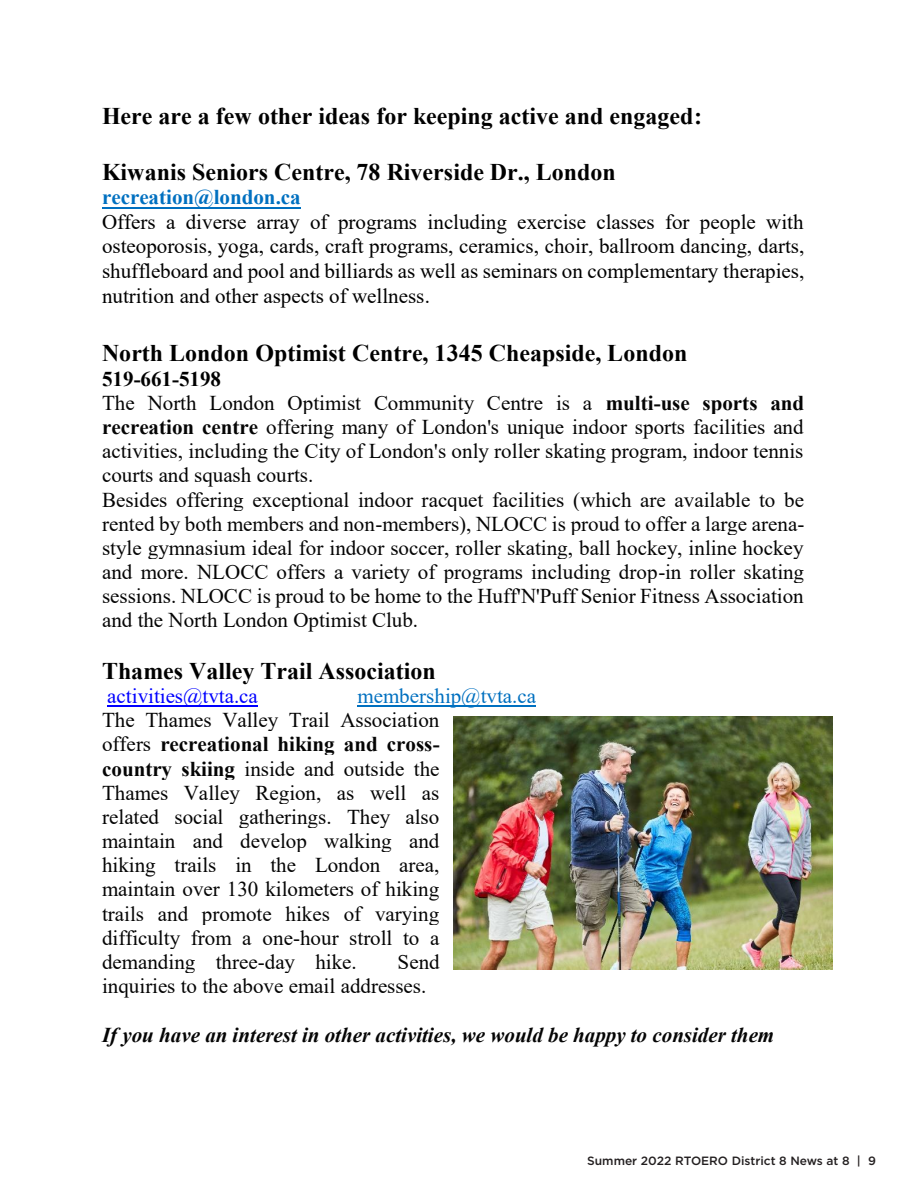
<style>
.page{position:relative;width:918px;height:1188px;background:#fff}
.page>*{position:absolute;margin:0;border:0;box-sizing:border-box;transform-origin:0 0}
.t1{font:700 24px "Times New Roman";color:#000}
.t2{font:21px/24.2px "Times New Roman";color:#050505}
.t3{font:21px/24.6px "Times New Roman";color:#000}
.t4{font:italic 700 21px "Times New Roman";color:#050505}
.t5{font:21px "Times New Roman";color:#00f}
.t6{font:500 12px "Gotham";color:#231f20}
.s1{font-weight:700;color:#0070c0}
.s2{font-weight:700;color:#000}
.s3{font-weight:700}
.s4{color:#0070c0}
</style>
<div class="page">
<hr style="left:102px;top:207px;width:199px;height:2px;background:#0070c0">
<hr style="left:107px;top:705px;width:151px;height:2px;background:#00f">
<hr style="left:357px;top:705px;width:179px;height:2px;background:#0070c0">
<img style="left:453px;top:716px;width:380px;height:253px">
<p class="t1" style="left:102px;top:99px;width:601px">Here are a few other ideas for keeping active and engaged:</p>
<p class="t1" style="left:102px;top:154px;width:515px">Kiwanis Seniors Centre, 78 Riverside Dr., London</p>
<p class="t3" style="left:102px;top:184px;width:704px"><span class="s1">recreation@london.ca<br></span>Offers a diverse array of programs including exercise classes for people with osteoporosis, yoga, cards, craft programs, ceramics, choir, ballroom dancing, darts, shuffleboard and pool and billiards as well as seminars on complementary therapies, nutrition and other aspects of wellness.</p>
<p class="t1" style="left:102px;top:336px;width:587px">North London Optimist Centre, 1345 Cheapside, London</p>
<p class="t2" style="left:102px;top:366px;width:704px"><span class="s2">519-661-5198<br></span>The North London Optimist Community Centre is a <span class="s3">multi-use sports and recreation centre</span> offering many of London's unique indoor sports facilities and activities, including the City of London's only roller skating program, indoor tennis courts and squash courts.<br>Besides offering exceptional indoor racquet facilities (which are available to be rented by both members and non-members), NLOCC is proud to offer a large arena&shy;style gymnasium ideal for indoor soccer, roller skating, ball hockey, inline hockey and more. NLOCC offers a variety of programs including drop-in roller skating sessions. NLOCC is proud to be home to the Huff'N'Puff Senior Fitness Association and the North London Optimist Club.</p>
<p class="t1" style="left:102px;top:653px;width:335px">Thames Valley Trail Association</p>
<p class="t5" style="left:107px;top:681px;width:152px">activities@tvta.ca</p>
<p class="t2" style="left:102px;top:683px;width:436px;text-indent:255px"><span class="s4">membership@tvta.ca </span>The Thames Valley Trail Association<br>offers <span class="s3">recreational hiking and cross-<br>country skiing</span> inside and outside the<br>Thames Valley Region, as well as<br>related social gatherings. They also<br>maintain and develop walking and<br>hiking trails in the London area,<br>maintain over 130 kilometers of hiking<br>trails and promote hikes of varying<br>difficulty from a one-hour stroll to a demanding three-day hike.</p>
<p class="t2" style="left:102px;top:949px;width:339px;text-indent:296px">Send inquiries to the above email addresses.</p>
<p class="t4" style="left:102px;top:1020px;width:674px">If you have an interest in other activities, we would be happy to consider them</p>
<p class="t6" style="left:587px;top:1153px;width:290px">Summer 2022 RTOERO District 8 News at 8 | 9</p>
</div>
